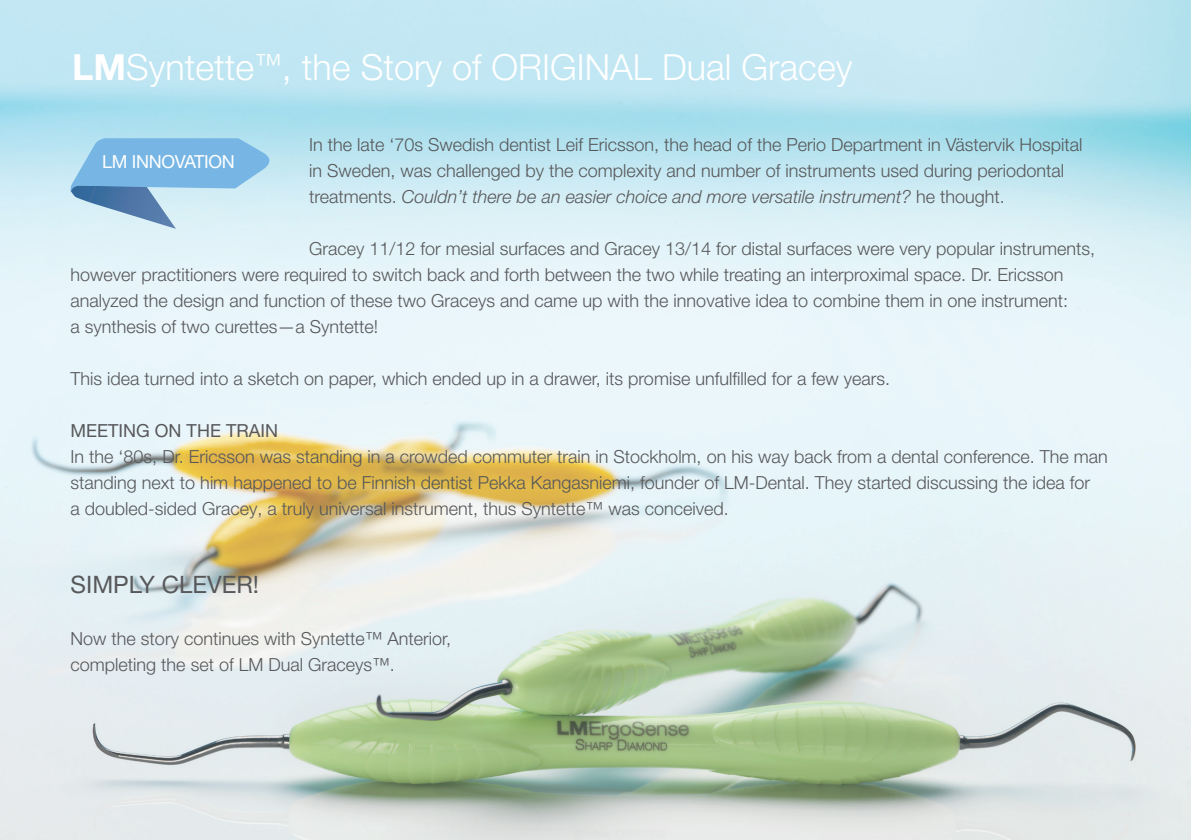
<style>
.page{position:relative;width:1191px;height:840px;background:#fff}
.page>*{position:absolute;margin:0;border:0;box-sizing:border-box;transform-origin:0 0}
.t1{font:300 36px "Helvetica Neue LT Pro";color:#fff}
.t2{font:24px "Helvetica Neue LT Pro";color:#57585a}
.t3{font:300 18px/26px "Helvetica Neue LT Pro";color:#57585a}
.t4{font:18px "Helvetica Neue LT Pro";color:#57585a}
.t5{font:18px "Helvetica Neue LT Pro";letter-spacing:-.02em;color:#fff}
.s1{font-weight:700}
.s2{font-style:italic}
</style>
<div class="page">
<img style="left:0;top:0;width:1191px;height:839px">
<svg style="left:70px;top:138px;width:208px;height:91px;background:#9ac7e4"></svg>
<h1 class="t1" style="left:72px;top:45px;width:781px"><span class="s1">LM</span>Syntette<sup>™</sup>, the Story of ORIGINAL Dual Gracey</h1>
<p class="t3" style="left:309px;top:131px;width:775px">In the late ‘70s Swedish dentist Leif Ericsson, the head of the Perio Department in Västervik Hospital in Sweden, was challenged by the complexity and number of instruments used during periodontal treatments. <span class="s2">Couldn’t there be an easier choice and more versatile instrument?</span> he thought.</p>
<p class="t3" style="left:71px;top:235px;width:1026px;text-indent:238px">Gracey 11/12 for mesial surfaces and Gracey 13/14 for distal surfaces were very popular instruments, however practitioners were required to switch back and forth between the two while treating an interproximal space. Dr. Ericsson analyzed the design and function of these two Graceys and came up with the innovative idea to combine them in one instrument:<br>a synthesis of two curettes—a Syntette!</p>
<p class="t3" style="left:71px;top:365px;width:821px">This idea turned into a sketch on paper, which ended up in a drawer, its promise unfulfilled for a few years.</p>
<p class="t4" style="left:71px;top:419px;width:209px">MEETING ON THE TRAIN</p>
<p class="t3" style="left:71px;top:443px;width:1038px">In the ‘80s, Dr. Ericsson was standing in a crowded commuter train in Stockholm, on his way back from a dental conference. The man standing next to him happened to be Finnish dentist Pekka Kangasniemi, founder of LM-Dental. They started discussing the idea for<br>a doubled-sided Gracey, a truly universal instrument, thus Syntette™ was conceived.</p>
<p class="t5" style="left:102px;top:150px;width:134px">LM INNOVATION</p>
<h2 class="t2" style="left:71px;top:569px;width:190px">SIMPLY CLEVER!</h2>
<p class="t3" style="left:71px;top:625px;width:382px">Now the story continues with Syntette™ Anterior, completing the set of LM Dual Graceys™.</p>
</div>
